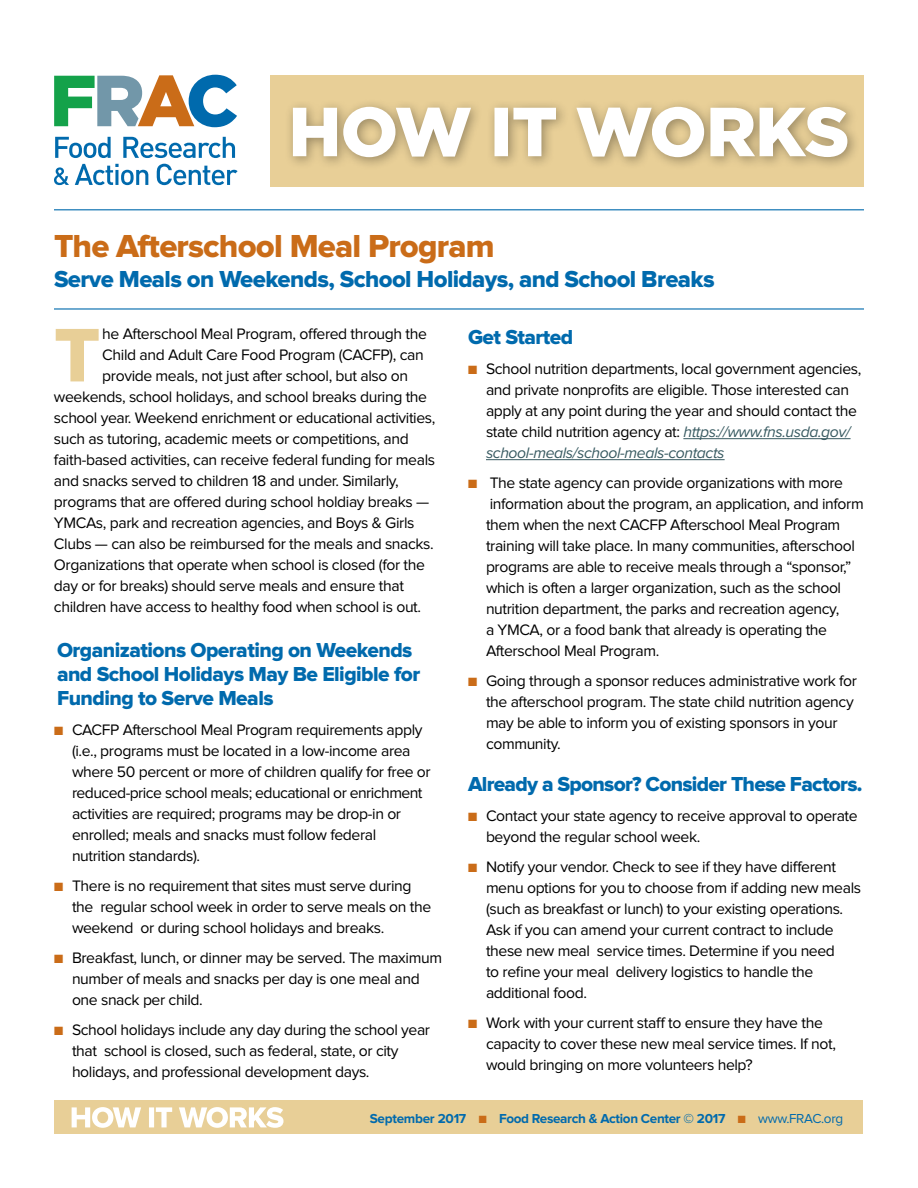
<style>
.page{position:relative;width:918px;height:1188px;background:#fff}
.page>*{position:absolute;margin:0;border:0;box-sizing:border-box;transform-origin:0 0}
.t1{font:78.75px "Proxima Nova Extrabld";color:#e8cf97}
.t2{font:33px "Proxima Nova Extrabld";letter-spacing:-.025em;color:#ca6c18}
.t3{font:24px "Proxima Nova Extrabld";letter-spacing:-.025em;color:#006aad}
.t4{font:21px/24px "Proxima Nova Extrabld";letter-spacing:-.025em;color:#006aad}
.t5{font:15.75px/21px "Proxima Nova";letter-spacing:-.025em;color:#000}
.t6{font:700 13.5px "Proxima Nova";letter-spacing:-.025em;color:#006aad}
.s1{color:#ca6c18}
.s2{font-style:italic;color:#385a61}
.s3{font-weight:400}
</style>
<div class="page">
<hr style="left:683px;top:438px;width:168px;height:1px;background:#385a61">
<hr style="left:486px;top:459px;width:239px;height:1px;background:#385a61">
<div style="left:55px;top:1101px;width:808px;height:33px;background:#e8cf97"></div>
<div style="left:271px;top:76px;width:593px;height:111px;background:#e8cf97"></div>
<svg style="left:54px;top:75px;width:183px;height:52px"></svg>
<svg style="left:55px;top:137px;width:56px;height:21px"></svg>
<svg style="left:123px;top:137px;width:112px;height:21px"></svg>
<svg style="left:54px;top:167px;width:15px;height:18px"></svg>
<svg style="left:75px;top:164px;width:73px;height:21px"></svg>
<svg style="left:157px;top:164px;width:81px;height:21px"></svg>
<hr style="left:54px;top:308px;width:810px;height:2px;background:#006aad">
<hr style="left:54px;top:209px;width:810px;height:1px;background:#006aad">
<svg style="left:72px;top:1107px;width:212px;height:21px"></svg>
<div style="left:284px;top:98px;width:577px;height:72px;background:#000;opacity:.35"></div>
<svg style="left:293px;top:107px;width:554px;height:50px"></svg>
<h2 class="t2" style="left:54px;top:230px;width:442px">The Afterschool Meal Program</h2>
<h3 class="t3" style="left:54px;top:268px;width:662px">Serve Meals on Weekends, School Holidays, and School Breaks</h3>
<h1 class="t1" style="left:54px;top:319px;width:48px">T</h1>
<p class="t5" style="left:102px;top:324px;width:326px">he Afterschool Meal Program, offered through the</p>
<p class="t5" style="left:102px;top:345px;width:323px">Child and Adult Care Food Program (CACFP), can</p>
<p class="t5" style="left:102px;top:366px;width:307px">provide meals, not just after school, but also on</p>
<p class="t5" style="left:54px;top:387px;width:375px">weekends, school holidays, and school breaks during the</p>
<p class="t5" style="left:54px;top:408px;width:383px">school year. Weekend enrichment or educational activities,</p>
<p class="t5" style="left:54px;top:429px;width:356px">such as tutoring, academic meets or competitions, and</p>
<p class="t5" style="left:54px;top:450px;width:383px">faith-based activities, can receive federal funding for meals</p>
<p class="t5" style="left:54px;top:471px;width:346px">and snacks served to children 18 and under. Similarly,</p>
<p class="t5" style="left:54px;top:492px;width:377px">programs that are offered during school holdiay breaks —</p>
<p class="t5" style="left:54px;top:513px;width:362px">YMCAs, park and recreation agencies, and Boys &amp; Girls</p>
<p class="t5" style="left:54px;top:534px;width:381px">Clubs — can also be reimbursed for the meals and snacks.</p>
<p class="t5" style="left:54px;top:555px;width:373px">Organizations that operate when school is closed (for the</p>
<p class="t5" style="left:54px;top:576px;width:351px">day or for breaks) should serve meals and ensure that</p>
<p class="t5" style="left:54px;top:597px;width:369px">children have access to healthy food when school is out.</p>
<h3 class="t4" style="left:57px;top:639px;width:365px">Organizations Operating on Weekends and School Holidays May Be Eligible for<br>Funding to Serve Meals</h3>
<p class="t5" style="left:72px;top:720px;width:360px;text-indent:-18px"><span class="s1">■</span> CACFP Afterschool Meal Program requirements apply (i.e., programs must be located in a low-income area where 50 percent or more of children qualify for free or reduced-price school meals; educational or enrichment activities are required; programs may be drop-in or enrolled; meals and snacks must follow federal nutrition standards).</p>
<p class="t5" style="left:72px;top:876px;width:361px;text-indent:-18px"><span class="s1">■</span> There is no requirement that sites must serve during the regular school week in order to serve meals on the weekend or during school holidays and breaks.</p>
<p class="t5" style="left:72px;top:948px;width:372px;text-indent:-18px"><span class="s1">■</span> Breakfast, lunch, or dinner may be served. The maximum number of meals and snacks per day is one meal and one snack per child.</p>
<p class="t5" style="left:72px;top:1020px;width:360px;text-indent:-18px"><span class="s1">■</span> School holidays include any day during the school year that school is closed, such as federal, state, or city holidays, and professional development days.</p>
<h3 class="t4" style="left:468px;top:325px;width:107px">Get Started</h3>
<p class="t5" style="left:486px;top:359px;width:377px;text-indent:-18px"><span class="s1">■</span> School nutrition departments, local government agencies, and private nonprofits are eligible. Those interested can apply at any point during the year and should contact the state child nutrition agency at: <span class="s2">https://www.fns.usda.gov/ school-meals/school-meals-contacts</span></p>
<p class="t5" style="left:486px;top:473px;width:379px;text-indent:-18px"><span class="s1">■</span> The state agency can provide organizations with more information about the program, an application, and inform them when the next CACFP Afterschool Meal Program training will take place. In many communities, afterschool programs are able to receive meals through a “sponsor,” which is often a larger organization, such as the school nutrition department, the parks and recreation agency,<br>a YMCA, or a food bank that already is operating the Afterschool Meal Program.</p>
<p class="t5" style="left:486px;top:671px;width:373px;text-indent:-18px"><span class="s1">■</span> Going through a sponsor reduces administrative work for the afterschool program. The state child nutrition agency may be able to inform you of existing sponsors in your community.</p>
<h3 class="t4" style="left:468px;top:772px;width:396px">Already a Sponsor? Consider These Factors.</h3>
<p class="t5" style="left:486px;top:806px;width:373px;text-indent:-18px"><span class="s1">■</span> Contact your state agency to receive approval to operate beyond the regular school week.</p>
<p class="t5" style="left:486px;top:857px;width:377px;text-indent:-18px"><span class="s1">■</span> Notify your vendor. Check to see if they have different menu options for you to choose from if adding new meals (such as breakfast or lunch) to your existing operations.<br>Ask if you can amend your current contract to include these new meal service times. Determine if you need<br>to refine your meal delivery logistics to handle the additional food.</p>
<p class="t5" style="left:486px;top:1013px;width:352px;text-indent:-18px"><span class="s1">■</span> Work with your current staff to ensure they have the capacity to cover these new meal service times. If not, would bringing on more volunteers help?</p>
<p class="t6" style="left:370px;top:1112px;width:475px">September 2017 <span class="s1">■</span> Food Research &amp; Action Center © 2017 <span class="s1">■</span> <span class="s3">www.FRAC.org</span></p>
</div>
